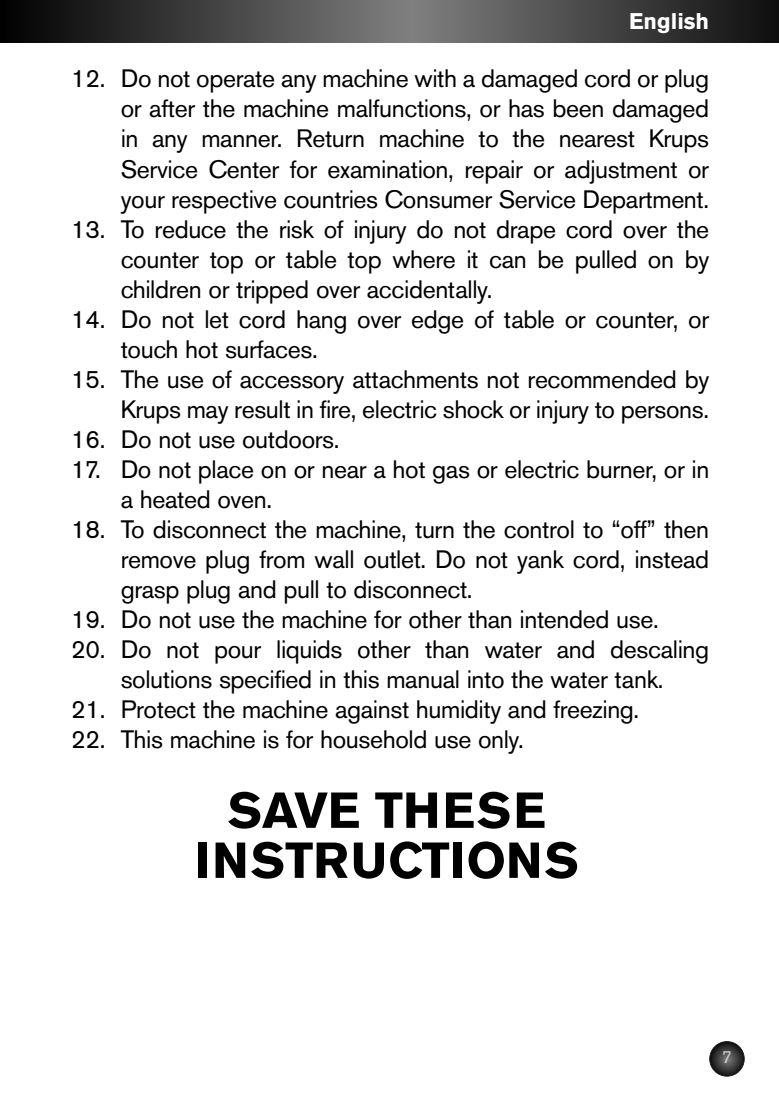
<style>
.page{position:relative;width:779px;height:1103px;background:#fff}
.page>*{position:absolute;margin:0;border:0;box-sizing:border-box;transform-origin:0 0}
.t1{font:700 50px/50px "Akzidenz Grotesk BE";letter-spacing:.01em;color:#000;text-align:center}
.t2{font:25px/30px "Akzidenz Grotesk BE";letter-spacing:-.015em;color:#000;text-align:justify}
.t3{font:700 22.5px "Akzidenz Grotesk BE";color:#fff}
.t4{font:17.5px "Akzidenz Grotesk BE";color:#ccc}
</style>
<div class="page">
<svg style="left:1px;top:0;width:778px;height:42px;background:#434343"></svg>
<svg style="left:710px;top:1041px;width:34px;height:34px"></svg>
<div style="left:709px;top:1041px;width:36px;height:35px;border:2px solid #000;border-radius:50%"></div>
<hr style="left:0;top:0;width:1px;height:42px;background:#020202">
<p class="t3" style="left:629px;top:13px;width:82px">English</p>
<p class="t2" style="left:121px;top:66px;width:590px;text-indent:-49px">12. Do not operate any machine with a damaged cord or plug or after the machine malfunctions, or has been damaged in any manner. Return machine to the nearest Krups Service Center for examination, repair or adjustment or your respective countries Consumer Service Department.</p>
<p class="t2" style="left:121px;top:216px;width:590px;text-indent:-49px">13. To reduce the risk of injury do not drape cord over the counter top or table top where it can be pulled on by children or tripped over accidentally.</p>
<p class="t2" style="left:121px;top:306px;width:590px;text-indent:-49px">14. Do not let cord hang over edge of table or counter, or touch hot surfaces.</p>
<p class="t2" style="left:71px;top:366px;width:639px;text-align:right">15. The use of accessory attachments not recommended by<br>Krups may result in fire, electric shock or injury to persons.</p>
<p class="t2" style="left:71px;top:426px;width:270px">16. Do not use outdoors.</p>
<p class="t2" style="left:121px;top:456px;width:590px;text-indent:-49px">17. Do not place on or near a hot gas or electric burner, or in a heated oven.</p>
<p class="t2" style="left:121px;top:516px;width:590px;text-indent:-49px">18. To disconnect the machine, turn the control to “off” then remove plug from wall outlet. Do not yank cord, instead grasp plug and pull to disconnect.</p>
<p class="t2" style="left:71px;top:606px;width:589px">19. Do not use the machine for other than intended use.</p>
<p class="t2" style="left:71px;top:636px;width:639px;text-align:center">20. Do not pour liquids other than water and descaling solutions specified in this manual into the water tank.</p>
<p class="t2" style="left:71px;top:696px;width:569px">21. Protect the machine against humidity and freezing.</p>
<p class="t2" style="left:71px;top:726px;width:454px">22. This machine is for household use only.</p>
<h1 class="t1" style="left:194px;top:789px;width:386px">SAVE THESE<br>INSTRUCTIONS</h1>
<p class="t4" style="left:722px;top:1050px;width:12px">7</p>
</div>
